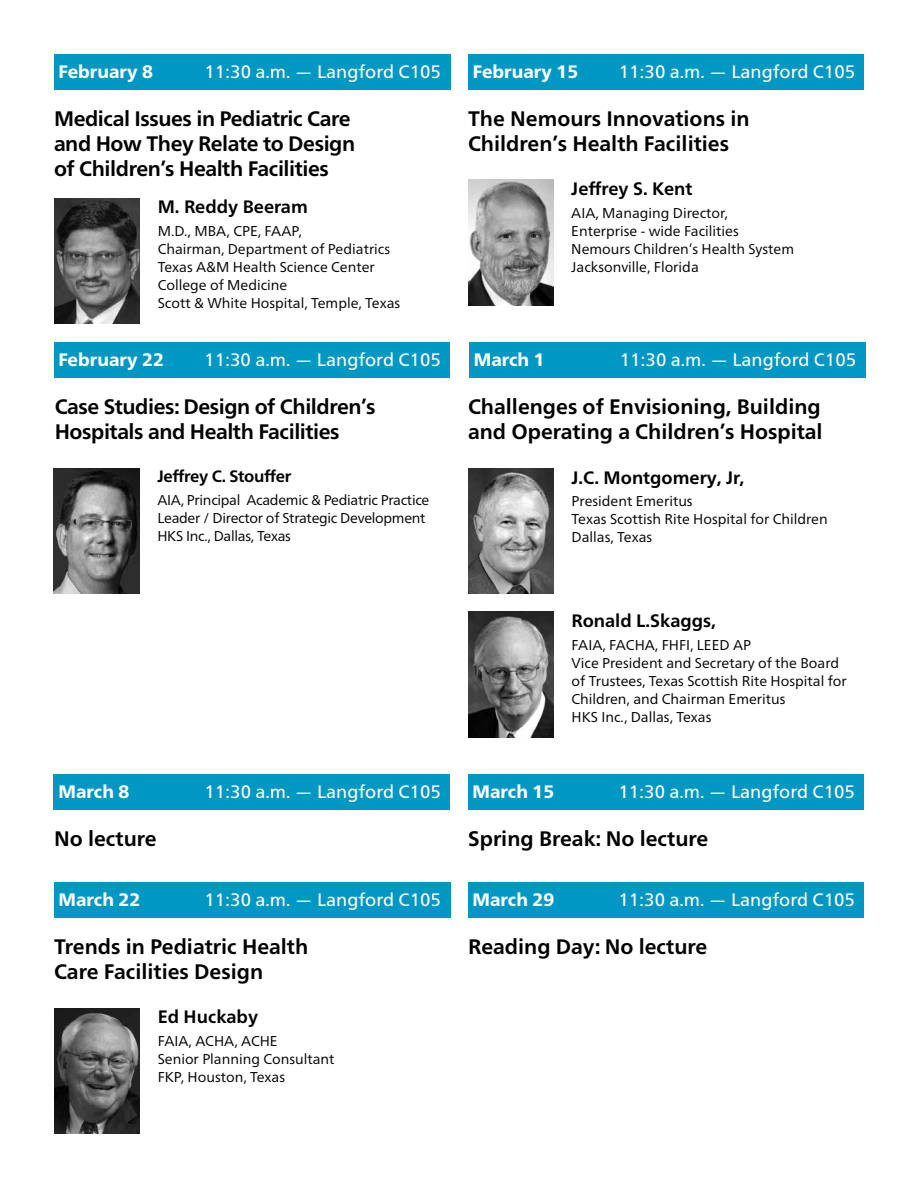
<style>
.page{position:relative;width:918px;height:1188px;background:#fff}
.page>*{position:absolute;margin:0;border:0;box-sizing:border-box;transform-origin:0 0}
.t1{font:700 21px/25.2px "Frutiger Neue LT Pro";color:#000}
.t2{font:700 21px/25.2px "Frutiger Neue LT Pro";letter-spacing:-.02em;color:#000}
.t3{font:18px "Frutiger Neue LT Pro";color:#fff}
.t4{font:700 18px "Frutiger Neue LT Pro";color:#000}
.t5{font:800 18px "Frutiger Neue LT Pro";color:#fff}
.t6{font:700 16.5px "Frutiger Neue LT Pro";letter-spacing:-.02em;color:#000}
.t7{font:14.25px/18px "Frutiger Neue LT Pro";color:#000}
.t8{font:14.25px/18px "Frutiger Neue LT Pro";letter-spacing:-.02em;color:#000}
</style>
<div class="page">
<div style="left:54px;top:54px;width:396px;height:36px;background:#0098c3"></div>
<div style="left:468px;top:54px;width:396px;height:36px;background:#0098c3"></div>
<img style="left:54px;top:198px;width:86px;height:126px">
<img style="left:468px;top:180px;width:86px;height:126px">
<img style="left:469px;top:612px;width:85px;height:126px">
<img style="left:468px;top:468px;width:86px;height:126px">
<div style="left:469px;top:342px;width:396px;height:36px;background:#0098c3"></div>
<div style="left:54px;top:774px;width:396px;height:36px;background:#0098c3"></div>
<div style="left:468px;top:774px;width:396px;height:36px;background:#0098c3"></div>
<div style="left:54px;top:882px;width:396px;height:36px;background:#0098c3"></div>
<img style="left:54px;top:1008px;width:86px;height:126px">
<div style="left:468px;top:882px;width:396px;height:36px;background:#0098c3"></div>
<div style="left:54px;top:342px;width:396px;height:36px;background:#0098c3"></div>
<img style="left:54px;top:468px;width:85px;height:126px">
<p class="t5" style="left:58px;top:61px;width:96px">February 8</p>
<p class="t3" style="left:204px;top:61px;width:238px">11:30 a.m. — Langford C105</p>
<p class="t5" style="left:473px;top:61px;width:107px">February 15</p>
<p class="t3" style="left:619px;top:61px;width:238px">11:30 a.m. — Langford C105</p>
<h1 class="t2" style="left:54px;top:106px;width:303px">Medical Issues in Pediatric Care and How They Relate to Design of Children’s Health Facilities</h1>
<h1 class="t1" style="left:468px;top:106px;width:283px">The Nemours Innovations in<br>Children’s Health Facilities</h1>
<p class="t4" style="left:158px;top:196px;width:152px">M . Reddy Beeram</p>
<p class="t7" style="left:158px;top:222px;width:244px">M.D., MBA, CPE, FAAP,<br>Chairman, Department of Pediatrics<br>Texas A&amp;M Health Science Center<br>College of Medicine<br>Scott &amp; White Hospital, Temple, Texas</p>
<p class="t5" style="left:58px;top:349px;width:107px">February 22</p>
<p class="t3" style="left:204px;top:349px;width:238px">11:30 a.m. — Langford C105</p>
<h1 class="t2" style="left:55px;top:394px;width:322px">Case Studies: Design of Children’s<br>Hospitals and Health Facilities</h1>
<p class="t6" style="left:157px;top:466px;width:135px">Jeffrey C. Stouffer</p>
<p class="t8" style="left:157px;top:490px;width:274px">AIA, Principal Academic &amp; Pediatric Practice<br>Leader / Director of Strategic Development<br>HKS Inc., Dallas, Texas</p>
<p class="t4" style="left:571px;top:178px;width:123px">Jeffrey S. Kent</p>
<p class="t7" style="left:571px;top:204px;width:224px">AIA, Managing Director,<br>Enterprise - wide Facilities<br>Nemours Children’s Health System<br>Jacksonville, Florida</p>
<p class="t5" style="left:474px;top:349px;width:72px">March 1</p>
<p class="t3" style="left:620px;top:349px;width:238px">11:30 a.m. — Langford C105</p>
<h1 class="t1" style="left:468px;top:394px;width:356px">Challenges of Envisioning, Building and Operating a Children’s Hospital</h1>
<p class="t4" style="left:572px;top:467px;width:174px">J.C. Montgomery, Jr,</p>
<p class="t7" style="left:572px;top:492px;width:258px">President Emeritus<br>Texas Scottish Rite Hospital for Children<br>Dallas, Texas</p>
<p class="t4" style="left:572px;top:610px;width:146px">Ronald L.Skaggs,</p>
<p class="t7" style="left:572px;top:636px;width:277px">FAIA, FACHA, FHFI, LEED AP<br>Vice President and Secretary of the Board of Trustees, Texas Scottish Rite Hospital for Children, and Chairman Emeritus<br>HKS Inc., Dallas, Texas</p>
<p class="t5" style="left:58px;top:781px;width:72px">March 8</p>
<p class="t3" style="left:204px;top:781px;width:238px">11:30 a.m. — Langford C105</p>
<p class="t5" style="left:472px;top:781px;width:83px">March 15</p>
<p class="t3" style="left:618px;top:781px;width:238px">11:30 a.m. — Langford C105</p>
<h1 class="t1" style="left:54px;top:826px;width:104px">No lecture</h1>
<h1 class="t1" style="left:468px;top:826px;width:242px">Spring Break: No lecture</h1>
<p class="t5" style="left:58px;top:889px;width:83px">March 22</p>
<p class="t3" style="left:204px;top:889px;width:238px">11:30 a.m. — Langford C105</p>
<h1 class="t1" style="left:54px;top:934px;width:256px">Trends in Pediatric Health<br>Care Facilities Design</h1>
<p class="t4" style="left:158px;top:1006px;width:102px">Ed Huckaby</p>
<p class="t7" style="left:158px;top:1032px;width:178px">FAIA, ACHA, ACHE<br>Senior Planning Consultant<br>FKP, Houston, Texas</p>
<p class="t5" style="left:472px;top:889px;width:83px">March 29</p>
<p class="t3" style="left:618px;top:889px;width:238px">11:30 a.m. — Langford C105</p>
<h1 class="t1" style="left:468px;top:934px;width:241px">Reading Day: No lecture</h1>
</div>
